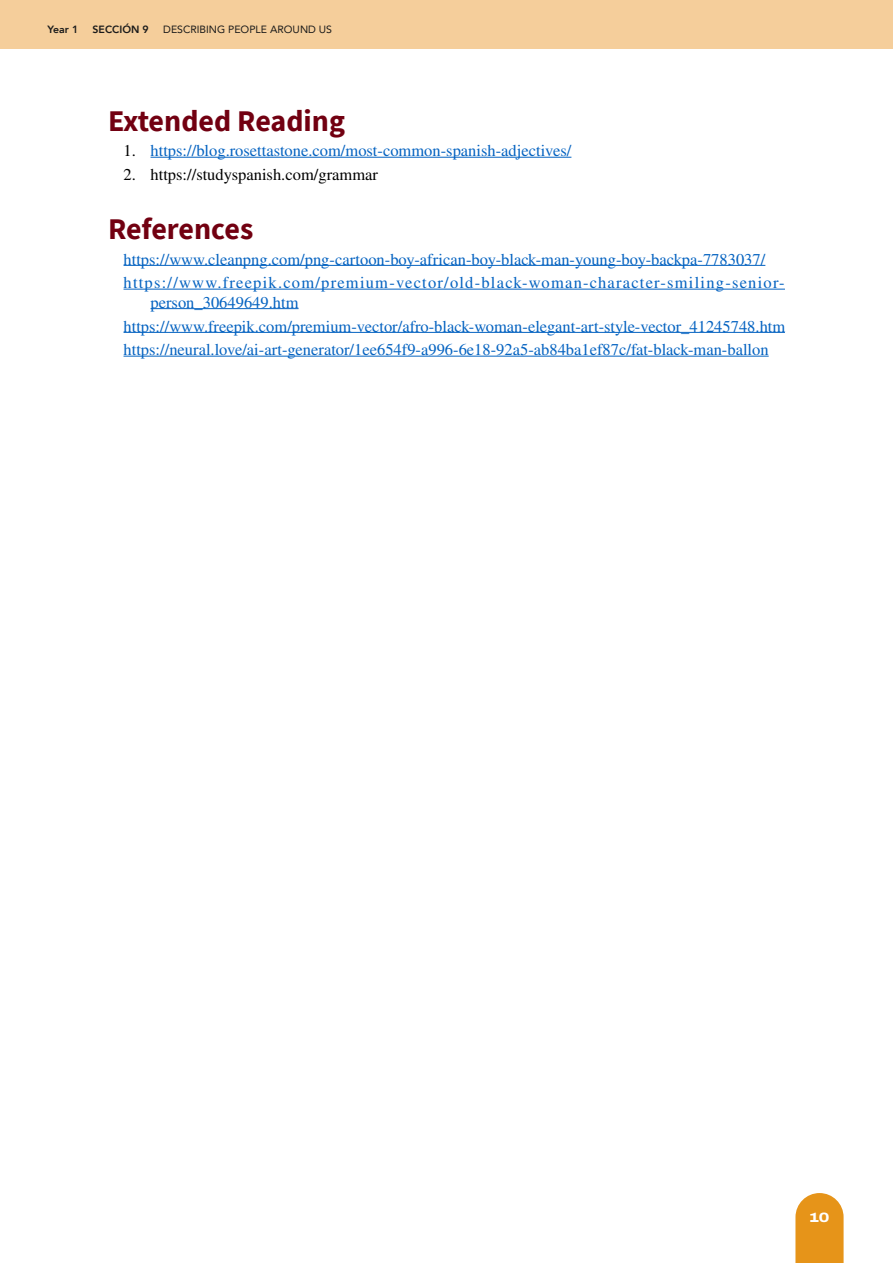
<style>
.page{position:relative;width:893px;height:1263px;background:#fff}
.page>*{position:absolute;margin:0;border:0;box-sizing:border-box;transform-origin:0 0}
.t1{font:700 30px "Source Sans Pro";color:#720011}
.t2{font:16.5px/23.7px "STIX General";color:#0563c1}
.t3{font:16.5px/23.7px "STIX General";letter-spacing:.02em;color:#0563c1}
.t4{font:16.5px "STIX General";color:#000}
.t5{font:800 13.5px "Archivo Expanded";color:#fff}
.t6{font:10.5px "Avenir";color:#1a1a1a}
.t7{font:800 10.5px "Avenir";color:#1a1a1a}
.s1{color:#000}
</style>
<div class="page">
<div style="left:0;top:0;width:893px;height:49px;background:#f5ce9b"></div>
<svg style="left:795px;top:1193px;width:49px;height:70px;background:#e89d2e"></svg>
<hr style="left:151px;top:157px;width:420px;height:1px;background:#0563c1">
<hr style="left:124px;top:265px;width:641px;height:1px;background:#0563c1">
<hr style="left:124px;top:289px;width:661px;height:1px;background:#0563c1">
<hr style="left:151px;top:308px;width:148px;height:1px;background:#0563c1">
<hr style="left:124px;top:332px;width:661px;height:1px;background:#0563c1">
<hr style="left:124px;top:356px;width:645px;height:1px;background:#0563c1">
<p class="t7" style="left:48px;top:21px;width:32px">Year 1</p>
<p class="t7" style="left:93px;top:21px;width:58px">SECCIÓN 9</p>
<p class="t6" style="left:163px;top:21px;width:170px">DESCRIBING PEOPLE AROUND US</p>
<h1 class="t1" style="left:108px;top:100px;width:238px">Extended Reading</h1>
<p class="t2" style="left:124px;top:140px;width:449px"><span class="s1">1.</span> https://blog.rosettastone.com/most-common-spanish-adjectives/</p>
<p class="t4" style="left:124px;top:163px;width:256px">2. https://studyspanish.com/grammar</p>
<h1 class="t1" style="left:108px;top:208px;width:147px">References</h1>
<p class="t3" style="left:124px;top:248px;width:663px">https://www.cleanpng.com/png-cartoon-boy-african-boy-black-man-young-boy-backpa-7783037/ https://www.freepik.com/premium-vector/old-black-woman-character-smiling-senior-</p>
<p class="t2" style="left:124px;top:291px;width:663px;text-indent:27px">person_30649649.htm https://www.freepik.com/premium-vector/afro-black-woman-elegant-art-style-vector_41245748.htm https://neural.love/ai-art-generator/1ee654f9-a996-6e18-92a5-ab84ba1ef87c/fat-black-man-ballon</p>
<p class="t5" style="left:809px;top:1207px;width:22px">10</p>
</div>
